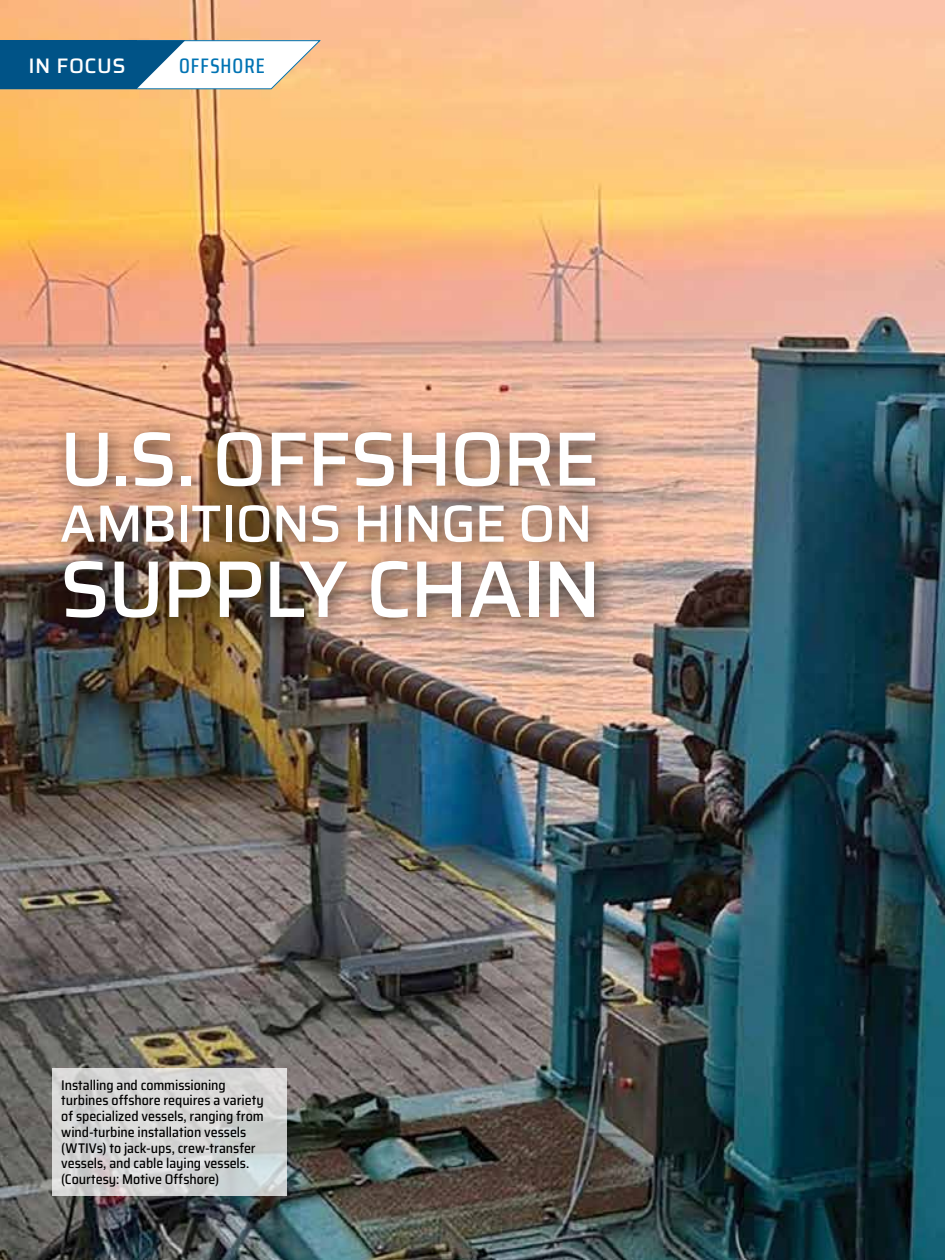
<style>
.page{position:relative;width:945px;height:1260px;background:#fff}
.page>*{position:absolute;margin:0;border:0;box-sizing:border-box;transform-origin:0 0}
.t1{font:500 80.5px "Saira";letter-spacing:-.03em;color:#fff}
.t2{font:500 77px "Saira";letter-spacing:-.03em;color:#fff}
.t3{font:500 52.5px "Saira";letter-spacing:-.025em;color:#fff}
.t4{font:500 21px "Saira Condensed";letter-spacing:.05em;color:#0073b3}
.t5{font:500 21px "Saira";letter-spacing:.025em;color:#fff}
.t6{font:500 semi-condensed 14px/15.8px "Saira";letter-spacing:-.005em;color:#000}
</style>
<div class="page">
<img style="left:0;top:0;width:945px;height:1260px">
<div style="left:47px;top:417px;width:571px;height:223px;background:#000;opacity:.75"></div>
<svg style="left:52px;top:1068px;width:235px;height:128px;background:#d4d5d4"></svg>
<svg style="left:0;top:40px;width:322px;height:50px"></svg>
<h3 class="t5" style="left:29px;top:50px;width:98px">IN FOCUS</h3>
<h3 class="t4" style="left:179px;top:50px;width:87px">OFFSHORE</h3>
<h2 class="t2" style="left:60px;top:400px;width:541px">U.S. OFFSHORE</h2>
<h3 class="t3" style="left:60px;top:483px;width:534px">AMBITIONS HINGE ON</h3>
<h1 class="t1" style="left:60px;top:528px;width:543px">SUPPLY CHAIN</h1>
<p class="t6" style="left:61px;top:1077px;width:204px">Installing and commissioning turbines offshore requires a variety of specialized vessels, ranging from wind-turbine installation vessels (WTIVs) to jack-ups, crew-transfer vessels, and cable laying vessels. (Courtesy: Motive Offshore)</p>
</div>
